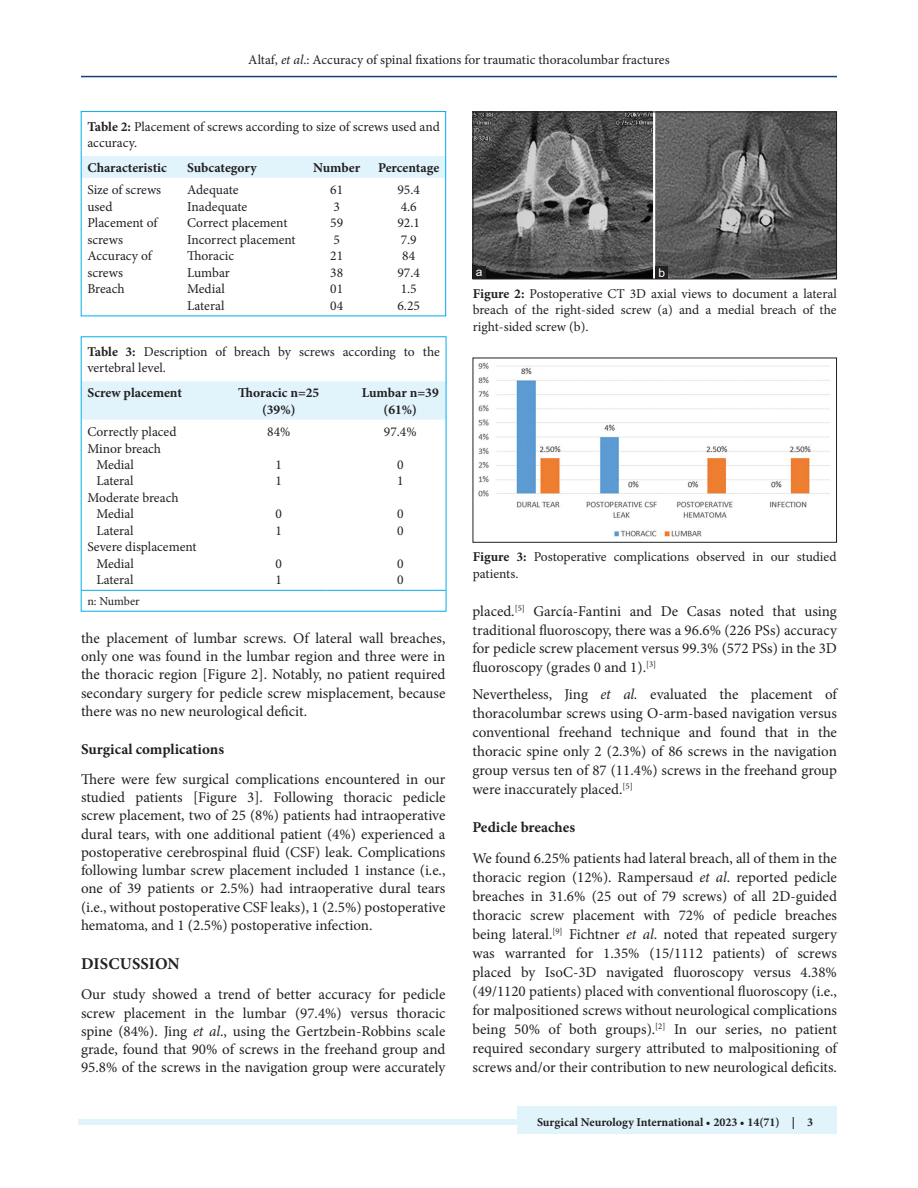
<style>
.page{position:relative;width:918px;height:1188px;background:#fff}
.page>*{position:absolute;margin:0;border:0;box-sizing:border-box;transform-origin:0 0}
.t1{font:700 16.5px "Minion Pro";letter-spacing:.01em;color:#231f20}
.TX{font:15px/19px "Minion Pro";color:#231f20;text-align:justify}
.t2{font:700 15px "Minion Pro";color:#231f20}
.TB{font:13.5px/16.5px "Minion Pro";color:#231f20}
.FGC{font:13.5px/16.5px "Minion Pro";color:#231f20}
.TT{font:13.5px/16.5px "Minion Pro";color:#231f20}
.TCH{font:700 13.5px/16.5px "Minion Pro";color:#231f20;text-align:center}
.TBL{font:13.5px "Minion Pro";color:#231f20}
.JF{font:700 12px "Minion Pro";color:#231f20}
.TFN{font:12px "Minion Pro";color:#231f20}
.LABEL{font:12px "Arial";color:#fff}
.s1{font-style:italic}
.s2{font-weight:700}
</style>
<div class="page">
<hr style="left:81px;top:76px;width:756px;height:1px;background:#164077">
<div style="left:78px;top:1119px;width:756px;height:6px;background:#e1f4fc"></div>
<div style="left:518px;top:1106px;width:319px;height:28px;background:#e1f4fc"></div>
<div style="left:83px;top:156px;width:361px;height:22px;background:#e1f4fc"></div>
<div style="left:81px;top:111px;width:365px;height:205px;border:1px solid #00aeef"></div>
<div style="left:83px;top:381px;width:361px;height:39px;background:#e1f4fc"></div>
<hr style="left:81px;top:590px;width:122px;height:1px;background:#00aeef">
<svg style="left:203px;top:590px;width:28px;height:1px"></svg>
<hr style="left:231px;top:590px;width:96px;height:1px;background:#00aeef">
<svg style="left:327px;top:590px;width:28px;height:1px"></svg>
<hr style="left:355px;top:590px;width:91px;height:1px;background:#00aeef">
<img style="left:478px;top:362px;width:352px;height:175px">
<img style="left:475px;top:114px;width:360px;height:163px">
<div style="left:473px;top:112px;width:364px;height:167px;border:1px solid #231f20"></div>
<div style="left:655px;top:266px;width:13px;height:13px;background:#231f20"></div>
<div style="left:473px;top:266px;width:13px;height:13px;background:#231f20"></div>
<p class="FGC" style="left:248px;top:51px;width:423px">Altaf, <span class="s1">et al</span>.: Accuracy of spinal fixations for traumatic thoracolumbar fractures</p>
<p class="TT" style="left:87px;top:118px;width:354px"><span class="s2">Table 2:</span> Placement of screws according to size of screws used and accuracy.</p>
<p class="TCH" style="left:87px;top:159px;width:81px">Characteristic</p>
<p class="TCH" style="left:187px;top:159px;width:71px">Subcategory</p>
<p class="TCH" style="left:313px;top:159px;width:49px">Number</p>
<p class="TCH" style="left:378px;top:159px;width:63px">Percentage</p>
<p class="TB" style="left:87px;top:182px;width:75px">Size of screws used</p>
<p class="TB" style="left:187px;top:182px;width:53px">Adequate</p>
<p class="TB" style="left:330px;top:182px;width:14px">61</p>
<p class="TB" style="left:397px;top:182px;width:24px">95.4</p>
<p class="TB" style="left:187px;top:198px;width:62px">Inadequate</p>
<p class="TB" style="left:334px;top:198px;width:8px">3</p>
<p class="TB" style="left:401px;top:198px;width:18px">4.6</p>
<p class="TB" style="left:87px;top:215px;width:72px">Placement of screws</p>
<p class="TB" style="left:187px;top:215px;width:102px">Correct placement</p>
<p class="TB" style="left:330px;top:215px;width:14px">59</p>
<p class="TB" style="left:397px;top:215px;width:24px">92.1</p>
<p class="TB" style="left:187px;top:231px;width:110px">Incorrect placement</p>
<p class="TB" style="left:334px;top:231px;width:8px">5</p>
<p class="TB" style="left:401px;top:231px;width:18px">7.9</p>
<p class="TB" style="left:87px;top:248px;width:66px">Accuracy of screws</p>
<p class="TB" style="left:187px;top:248px;width:49px">Thoracic</p>
<p class="TB" style="left:330px;top:248px;width:14px">21</p>
<p class="TB" style="left:402px;top:248px;width:14px">84</p>
<p class="TB" style="left:187px;top:264px;width:44px">Lumbar</p>
<p class="TB" style="left:330px;top:264px;width:14px">38</p>
<p class="TB" style="left:397px;top:264px;width:24px">97.4</p>
<p class="TB" style="left:87px;top:281px;width:39px">Breach</p>
<p class="TB" style="left:187px;top:281px;width:39px">Medial</p>
<p class="TB" style="left:330px;top:281px;width:14px">01</p>
<p class="TB" style="left:401px;top:281px;width:18px">1.5</p>
<p class="TBL" style="left:187px;top:296px;width:39px">Lateral</p>
<p class="TBL" style="left:330px;top:296px;width:14px">04</p>
<p class="TBL" style="left:397px;top:296px;width:24px">6.25</p>
<p class="TT" style="left:87px;top:343px;width:354px"><span class="s2">Table 3:</span> Description of breach by screws according to the vertebral level.</p>
<p class="TCH" style="left:87px;top:384px;width:96px">Screw placement</p>
<p class="TCH" style="left:238px;top:384px;width:83px">Thoracic n=25 (39%)</p>
<p class="TCH" style="left:362px;top:384px;width:78px">Lumbar n=39 (61%)</p>
<p class="TB" style="left:87px;top:424px;width:91px">Correctly placed</p>
<p class="TB" style="left:267px;top:424px;width:25px">84%</p>
<p class="TB" style="left:384px;top:424px;width:34px">97.4%</p>
<p class="TB" style="left:87px;top:440px;width:75px">Minor breach</p>
<p class="TB" style="left:96px;top:457px;width:39px">Medial</p>
<p class="TB" style="left:276px;top:457px;width:8px">1</p>
<p class="TB" style="left:397px;top:457px;width:8px">0</p>
<p class="TB" style="left:96px;top:473px;width:39px">Lateral</p>
<p class="TB" style="left:276px;top:473px;width:8px">1</p>
<p class="TB" style="left:397px;top:473px;width:8px">1</p>
<p class="TB" style="left:87px;top:489px;width:93px">Moderate breach</p>
<p class="TB" style="left:96px;top:506px;width:39px">Medial</p>
<p class="TB" style="left:276px;top:506px;width:8px">0</p>
<p class="TB" style="left:397px;top:506px;width:8px">0</p>
<p class="TB" style="left:96px;top:522px;width:39px">Lateral</p>
<p class="TB" style="left:276px;top:522px;width:8px">1</p>
<p class="TB" style="left:397px;top:522px;width:8px">0</p>
<p class="TB" style="left:87px;top:539px;width:111px">Severe displacement</p>
<p class="TB" style="left:96px;top:555px;width:39px">Medial</p>
<p class="TB" style="left:276px;top:555px;width:8px">0</p>
<p class="TB" style="left:397px;top:555px;width:8px">0</p>
<p class="TBL" style="left:96px;top:571px;width:39px">Lateral</p>
<p class="TBL" style="left:276px;top:571px;width:8px">1</p>
<p class="TBL" style="left:397px;top:571px;width:8px">0</p>
<p class="TFN" style="left:87px;top:593px;width:54px">n: Number</p>
<p class="TX" style="left:81px;top:629px;width:366px;line-height:18.3px">the placement of lumbar screws. Of lateral wall breaches, only one was found in the lumbar region and three were in the thoracic region [Figure 2]. Notably, no patient required secondary surgery for pedicle screw misplacement, because there was no new neurological deficit.</p>
<h2 class="t2" style="left:81px;top:738px;width:145px">Surgical complications</h2>
<p class="TX" style="left:81px;top:770px;width:366px;line-height:18.3px">There were few surgical complications encountered in our studied patients [Figure 3]. Following thoracic pedicle screw placement, two of 25 (8%) patients had intraoperative dural tears, with one additional patient (4%) experienced a postoperative cerebrospinal fluid (CSF) leak. Complications following lumbar screw placement included 1 instance (i.e., one of 39 patients or 2.5%) had intraoperative dural tears (i.e., without postoperative CSF leaks), 1 (2.5%) postoperative hematoma, and 1 (2.5%) postoperative infection.</p>
<h1 class="t1" style="left:81px;top:952px;width:100px">DISCUSSION</h1>
<p class="TX" style="left:81px;top:985px;width:366px;line-height:18.3px">Our study showed a trend of better accuracy for pedicle screw placement in the lumbar (97.4%) versus thoracic spine (84%). Jing <span class="s1">et al</span>., using the Gertzbein-Robbins scale grade, found that 90% of screws in the freehand group and 95.8% of the screws in the navigation group were accurately</p>
<p class="LABEL" style="left:476px;top:264px;width:8px">a</p>
<p class="LABEL" style="left:658px;top:265px;width:8px">b</p>
<p class="FGC" style="left:473px;top:285px;width:366px;text-align:justify"><span class="s2">Figure 2:</span> Postoperative CT 3D axial views to document a lateral breach of the right-sided screw (a) and a medial breach of the right-sided screw (b).</p>
<p class="FGC" style="left:473px;top:549px;width:365px"><span class="s2">Figure 3:</span> Postoperative complications observed in our studied patients.</p>
<p class="TX" style="left:472px;top:601px;width:366px">placed.<sup>[5]</sup> García-Fantini and De Casas noted that using traditional fluoroscopy, there was a 96.6% (226 PSs) accuracy for pedicle screw placement versus 99.3% (572 PSs) in the 3D fluoroscopy (grades 0 and 1).<sup>[3]</sup></p>
<p class="TX" style="left:472px;top:685px;width:366px">Nevertheless, Jing <span class="s1">et al.</span> evaluated the placement of thoracolumbar screws using O-arm-based navigation versus conventional freehand technique and found that in the thoracic spine only 2 (2.3%) of 86 screws in the navigation group versus ten of 87 (11.4%) screws in the freehand group were inaccurately placed.<sup>[5]</sup></p>
<h2 class="t2" style="left:472px;top:817px;width:104px">Pedicle breaches</h2>
<p class="TX" style="left:472px;top:849px;width:366px">We found 6.25% patients had lateral breach, all of them in the thoracic region (12%). Rampersaud <span class="s1">et al</span>. reported pedicle breaches in 31.6% (25 out of 79 screws) of all 2D-guided thoracic screw placement with 72% of pedicle breaches being lateral.<sup>[9]</sup> Fichtner <span class="s1">et al</span>. noted that repeated surgery was warranted for 1.35% (15/1112 patients) of screws placed by IsoC-3D navigated fluoroscopy versus 4.38% (49/1120 patients) placed with conventional fluoroscopy (i.e., for malpositioned screws without neurological complications being 50% of both groups).<sup>[2]</sup> In our series, no patient required secondary surgery attributed to malpositioning of screws and/or their contribution to new neurological deficits.</p>
<p class="JF" style="left:537px;top:1113px;width:278px">Surgical Neurology International • 2023 • 14(71) | 3</p>
</div>
